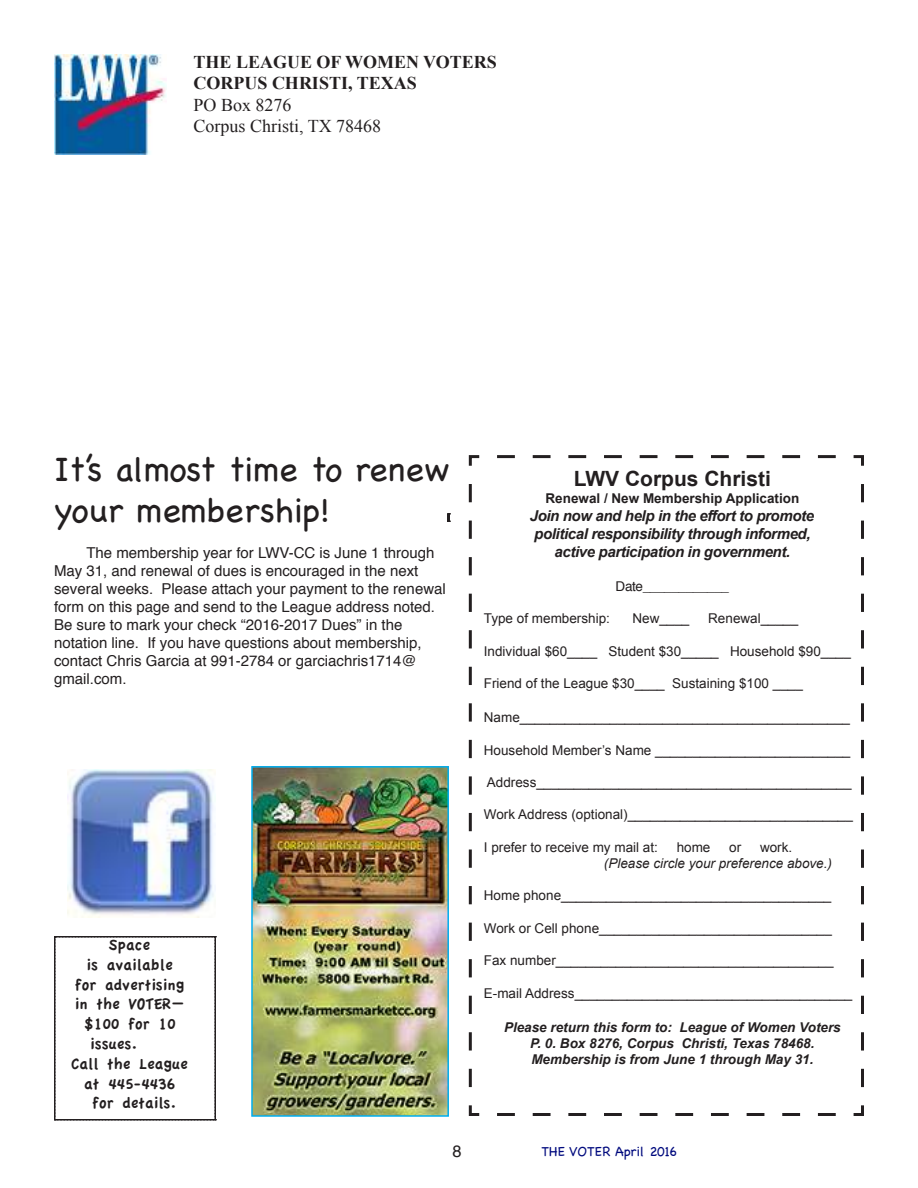
<style>
.page{position:relative;width:918px;height:1188px;background:#fff}
.page>*{position:absolute;margin:0;border:0;box-sizing:border-box;transform-origin:0 0}
.t1{font:34.5px/41.4px "Chalkboard";color:#231f20}
.t2{font:700 21px "Arial";color:#231f20}
.t3{font:700 18px/21.6px "Times New Roman";color:#231f20}
.t4{font:18px/21.6px "Times New Roman";color:#231f20}
.t5{font:16.5px "Apple Casual";color:#231f20}
.t6{font:16.5px "Helvetica";color:#231f20}
.t7{font:15px/18px "Helvetica";color:#231f20}
.t8{font:italic 700 15px/18px "Arial";letter-spacing:-.025em;color:#231f20;text-align:center}
.t9{font:13.5px "Arial";color:#231f20}
.t10{font:italic 700 13.5px/16.2px "Arial";color:#231f20;text-align:center}
.t11{font:italic 13.5px "Arial";color:#231f20}
.t12{font:700 13.5px "Arial";color:#231f20}
.t13{font:13.5px "Chalkboard";color:#000a7e}
.t14{font:13.5px "Helvetica";color:#231f20}
</style>
<div class="page">
<svg style="left:447px;top:513px;width:4px;height:9px"></svg>
<img style="left:254px;top:769px;width:192px;height:345px">
<div style="left:251px;top:766px;width:198px;height:351px;border:2px solid #00aeef"></div>
<img style="left:68px;top:770px;width:146px;height:148px">
<svg style="left:468px;top:455px;width:396px;height:661px"></svg>
<img style="left:54px;top:54px;width:112px;height:100px">
<svg style="left:54px;top:936px;width:163px;height:185px"></svg>
<h3 class="t3" style="left:194px;top:50px;width:305px">THE LEAGUE OF WOMEN VOTERS<br>CORPUS CHRISTI, TEXAS</h3>
<h3 class="t4" style="left:194px;top:94px;width:189px">PO Box 8276<br>Corpus Christi, TX 78468</h3>
<h1 class="t1" style="left:54px;top:448px;width:396px">It’s almost time to renew your membership!</h1>
<p class="t7" style="left:54px;top:544px;width:393px;text-indent:32px">The membership year for LWV-CC is June 1 through May 31, and renewal of dues is encouraged in the next several weeks. Please attach your payment to the renewal form on this page and send to the League address noted.<br>Be sure to mark your check “2016-2017 Dues” in the notation line. If you have questions about membership, contact Chris Garcia at 991-2784 or garciachris1714@ gmail.com.</p>
<p class="t5" style="left:109px;top:936px;width:43px">Space</p>
<p class="t5" style="left:86px;top:956px;width:88px">is available</p>
<p class="t5" style="left:75px;top:976px;width:111px">for advertising</p>
<p class="t5" style="left:75px;top:995px;width:111px">in the VOTER—</p>
<p class="t5" style="left:84px;top:1015px;width:93px">$100 for 10</p>
<p class="t5" style="left:90px;top:1035px;width:48px">issues.</p>
<p class="t5" style="left:71px;top:1055px;width:118px">Call the League</p>
<p class="t5" style="left:84px;top:1075px;width:93px">at 445-4436</p>
<p class="t5" style="left:92px;top:1094px;width:85px">for details.</p>
<h2 class="t2" style="left:574px;top:465px;width:199px">LWV Corpus Christi</h2>
<p class="t12" style="left:546px;top:489px;width:255px">Renewal / New Membership Application</p>
<p class="t8" style="left:530px;top:507px;width:286px">Join now and help in the effort to promote political responsibility through informed, active participation in government.</p>
<p class="t14" style="left:616px;top:576px;width:115px">Date____________</p>
<p class="t9" style="left:484px;top:610px;width:128px">Type of membership:</p>
<p class="t9" style="left:632px;top:610px;width:59px">New____</p>
<p class="t9" style="left:708px;top:610px;width:92px">Renewal_____</p>
<p class="t9" style="left:484px;top:642px;width:368px">Individual $60____ Student $30_____ Household $90____</p>
<p class="t9" style="left:484px;top:674px;width:320px">Friend of the League $30____ Sustaining $100 ____</p>
<p class="t9" style="left:484px;top:709px;width:368px">Name____________________________________________</p>
<p class="t9" style="left:484px;top:741px;width:368px">Household Member’s Name __________________________</p>
<p class="t9" style="left:487px;top:773px;width:366px">Address__________________________________________</p>
<p class="t9" style="left:484px;top:806px;width:370px">Work Address (optional)______________________________</p>
<p class="t9" style="left:484px;top:838px;width:176px">I prefer to receive my mail at:</p>
<p class="t9" style="left:677px;top:838px;width:35px">home</p>
<p class="t9" style="left:729px;top:838px;width:14px">or</p>
<p class="t9" style="left:760px;top:838px;width:34px">work.</p>
<p class="t11" style="left:604px;top:854px;width:230px">(Please circle your preference above.)</p>
<p class="t9" style="left:484px;top:887px;width:349px">Home phone____________________________________</p>
<p class="t9" style="left:484px;top:919px;width:349px">Work or Cell phone_______________________________</p>
<p class="t9" style="left:484px;top:952px;width:351px">Fax number_____________________________________</p>
<p class="t9" style="left:484px;top:984px;width:370px">E-mail Address_____________________________________</p>
<p class="t10" style="left:504px;top:1019px;width:338px">Please return this form to: League of Women Voters<br>P. 0. Box 8276, Corpus Christi, Texas 78468.<br>Membership is from June 1 through May 31.</p>
<p class="t6" style="left:452px;top:1138px;width:11px">8</p>
<p class="t13" style="left:542px;top:1144px;width:137px">THE VOTER April 2016</p>
</div>
